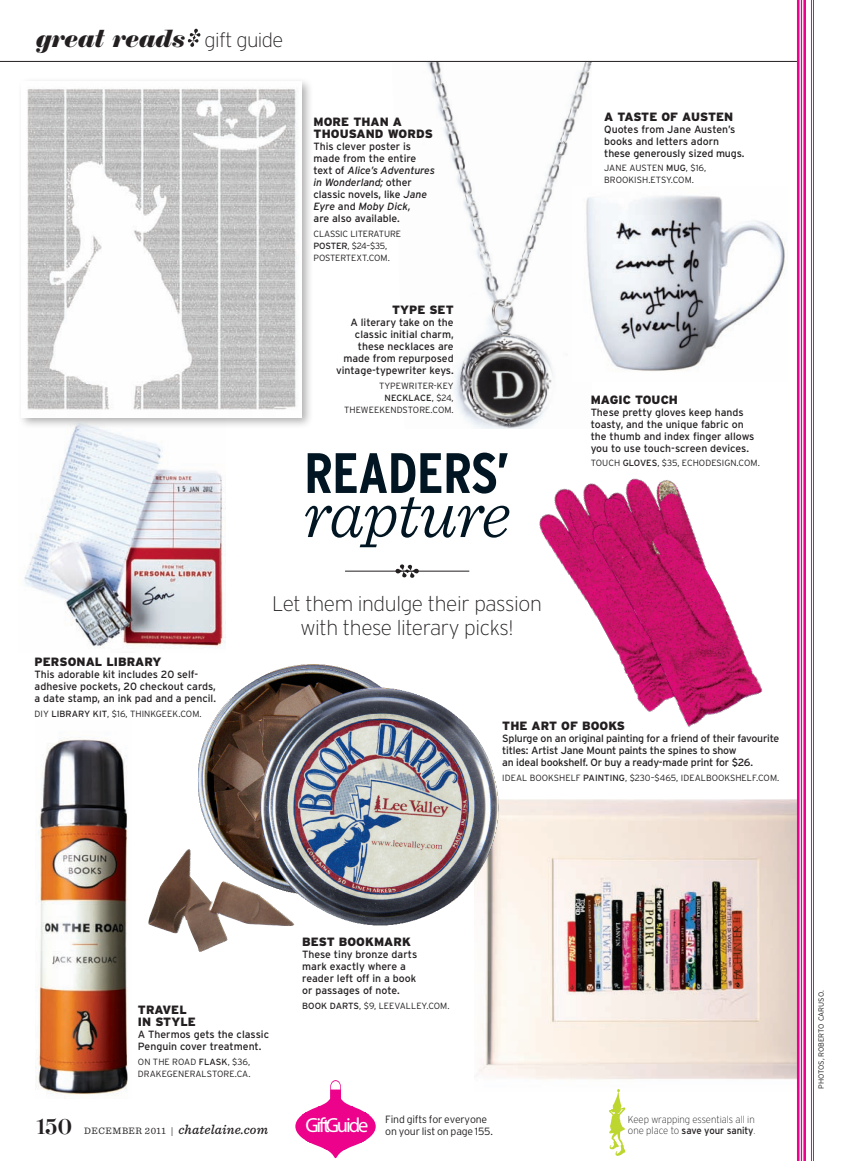
<style>
.page{position:relative;width:851px;height:1161px;background:#fff}
.page>*{position:absolute;margin:0;border:0;box-sizing:border-box;transform-origin:0 0}
.t1{font:italic 300 69.45px "Sentinel";letter-spacing:-.02em;color:#011622}
.t2{font:700 condensed 56.85px "Interstate";letter-spacing:-.015em;color:#011622}
.t3{font:600 27px "Belucian";color:#231f20}
.t4{font:italic 24.3px "Normande BT";letter-spacing:-.02em;color:#231f20}
.t5{font:200 21px/24px "Interstate";letter-spacing:-.02em;color:#231f20;text-align:center}
.t6{font:italic 500 13.5px "Sentinel";letter-spacing:.01em;color:#231f20}
.t7{font:900 12px/12px "Interstate";letter-spacing:.005em;color:#231f20}
.t8{font:10.5px/12px "Interstate";letter-spacing:-.005em;color:#231f20}
.t9{font:300 10.5px/12px "Interstate";letter-spacing:-.02em;color:#231f20}
.t10{font:200 10.2px/11.2px "Interstate";letter-spacing:-.005em;color:#231f20;scale:.95 1}
.t11{font:9.75px "Sentinel";color:#231f20}
.t12{font:300 9px "Interstate";letter-spacing:.005em;color:#231f20}
.t13{font:9px "Interstate";color:#231f20}
.t14{font:300 7.5px "Interstate";color:#231f20}
.s1{font-family:"Interstate";font-weight:200;font-style:normal;font-size:20.25px}
.s2{font-style:italic}
.s3{font-weight:300}
.s4{font-weight:400}
.s5{font-weight:400;font-style:normal;font-size:9.75px}
</style>
<div class="page">
<img style="left:426px;top:62px;width:165px;height:367px">
<img style="left:479px;top:800px;width:317px;height:280px">
<img style="left:198px;top:664px;width:315px;height:353px">
<svg style="left:220px;top:887px;width:153px;height:130px"></svg>
<img style="left:539px;top:489px;width:25px;height:79px">
<img style="left:564px;top:464px;width:199px;height:264px">
<img style="left:35px;top:738px;width:93px;height:358px">
<img style="left:24px;top:429px;width:201px;height:220px">
<img style="left:572px;top:187px;width:213px;height:194px">
<div style="left:17px;top:77px;width:296px;height:352px;background:#231f20;opacity:.35"></div>
<img style="left:22px;top:82px;width:279px;height:335px">
<img style="left:148px;top:848px;width:149px;height:104px">
<hr style="left:345px;top:571px;width:124px;height:1px;background:#231f20">
<svg style="left:395px;top:564px;width:24px;height:14px"></svg>
<svg style="left:188px;top:29px;width:12px;height:18px"></svg>
<hr style="left:0;top:61px;width:796px;height:1px;background:#231f20">
<hr style="left:803px;top:0;width:3px;height:1161px;background:#ed028c">
<hr style="left:800px;top:0;width:2px;height:1161px;background:#ed028c">
<hr style="left:796px;top:0;width:3px;height:1161px;background:#ed028c">
<hr style="left:813px;top:0;width:1px;height:1161px;background:#ed028c">
<hr style="left:811px;top:0;width:1px;height:1161px;background:#ed028c">
<svg style="left:295px;top:1080px;width:81px;height:79px"></svg>
<svg style="left:609px;top:1089px;width:16px;height:67px"></svg>
<h3 class="t4" style="left:36px;top:23px;width:249px">great reads <span class="s1">gift guide</span></h3>
<p class="t7" style="left:313px;top:116px;width:20px">MORE</p>
<p class="t7" style="left:353px;top:116px;width:10px">THAN</p>
<p class="t7" style="left:393px;top:116px;width:10px">A</p>
<p class="t7" style="left:313px;top:128px;width:10px">THO</p>
<p class="t7" style="left:339px;top:128px;width:19px">USAN</p>
<p class="t7" style="left:375px;top:128px;width:58px">D WOR DS</p>
<p class="t8" style="left:313px;top:141px;width:123px">This clever poster is made from the entire text of <span class="s2">Alice’s Adventures in Wonderland;</span> other classic novels, like <span class="s2">Jane<br>Eyre</span> and <span class="s2">Moby Dick,<br></span>are also available.</p>
<p class="t12" style="left:313px;top:229px;width:17px">CLASSIC</p>
<p class="t12" style="left:350px;top:229px;width:6px">LITERATURE</p>
<p class="t13" style="left:313px;top:241px;width:3px">poster</p>
<p class="t12" style="left:347px;top:241px;width:41px">, $24–$35,</p>
<p class="t12" style="left:313px;top:253px;width:14px">POSTERTE</p>
<p class="t12" style="left:356px;top:253px;width:35px">XT.COM.</p>
<p class="t7" style="left:392px;top:304px;width:47px">TYPE SET</p>
<p class="t8" style="left:336px;top:317px;width:119px;text-align:right">A literary take on the classic initial charm, these necklaces are made from repurposed vintage-typewriter keys.</p>
<p class="t12" style="left:379px;top:381px;width:7px">TYPEWRITER</p>
<p class="t12" style="left:434px;top:381px;width:15px">-KEY</p>
<p class="t13" style="left:384px;top:393px;width:14px">necklace</p>
<p class="t12" style="left:431px;top:393px;width:24px">, $24,</p>
<p class="t12" style="left:344px;top:405px;width:19px">THEWEE</p>
<p class="t12" style="left:379px;top:405px;width:76px">KENDSTORE.COM.</p>
<h2 class="t2" style="left:304px;top:441px;width:208px">READERS’</h2>
<h1 class="t1" style="left:303px;top:462px;width:209px">rapture</h1>
<p class="t7" style="left:35px;top:656px;width:10px">PERSONAL</p>
<p class="t7" style="left:106px;top:656px;width:30px">LIBRAR</p>
<p class="t7" style="left:152px;top:656px;width:10px">Y</p>
<p class="t8" style="left:35px;top:669px;width:183px">This adorable kit includes 20 self&shy;adhesive pockets, 20 checkout cards, a date stamp, an ink pad and a pencil.</p>
<p class="t13" style="left:35px;top:709px;width:38px"><span class="s3">DIY</span> Li brar</p>
<p class="t12" style="left:84px;top:709px;width:79px"><span class="s4">y Kit</span>, $16, THI NKGEE</p>
<p class="t12" style="left:173px;top:709px;width:31px">K.COM .</p>
<h3 class="t5" style="left:272px;top:591px;width:271px">Let them indulge their passion with these literary picks!</h3>
<p class="t7" style="left:604px;top:110px;width:22px">A TASTE</p>
<p class="t7" style="left:661px;top:110px;width:48px">OF AUSTEN</p>
<p class="t8" style="left:604px;top:123px;width:142px">Quotes from Jane Austen’s books and letters adorn these generously sized mugs.</p>
<p class="t12" style="left:604px;top:163px;width:35px">JANE AUSTE</p>
<p class="t12" style="left:657px;top:163px;width:50px">N <span class="s4">m ug</span>, $16,</p>
<p class="t12" style="left:604px;top:175px;width:53px">BROOKISH.ETSY</p>
<p class="t12" style="left:670px;top:175px;width:25px">.COM.</p>
<p class="t7" style="left:590px;top:393px;width:19px">MAGIC</p>
<p class="t7" style="left:635px;top:393px;width:35px">TOUCH</p>
<p class="t8" style="left:590px;top:406px;width:165px">These pretty gloves keep hands toasty, and the unique fabric on the thumb and index finger allows you to use touch-screen devices.</p>
<p class="t12" style="left:590px;top:458px;width:39px">TOUCH <span class="s4">glo</span></p>
<p class="t12" style="left:640px;top:458px;width:72px"><span class="s4">ves</span>, $35, ECHODESIG</p>
<p class="t12" style="left:730px;top:458px;width:31px">N.COM.</p>
<p class="t7" style="left:502px;top:720px;width:10px">THE</p>
<p class="t7" style="left:531px;top:720px;width:10px">ART</p>
<p class="t7" style="left:561px;top:720px;width:37px">OF BOOKS</p>
<p class="t8" style="left:502px;top:732px;width:278px">Splurge on an original painting for a friend of their favourite titles: Artist Jane Mount paints the spines to show<br>an ideal bookshelf. Or buy a ready-made print for $26.</p>
<p class="t12" style="left:502px;top:772px;width:9px">IDEA</p>
<p class="t12" style="left:522px;top:772px;width:165px">L BOOKSHELF <span class="s4">pai nti ng</span>, $230–$465, IDEA</p>
<p class="t12" style="left:700px;top:772px;width:80px">LBOOKSHELF.COM.</p>
<p class="t7" style="left:138px;top:1004px;width:51px;text-indent:24px">VEL<br>IN STYLE</p>
<p class="t8" style="left:138px;top:1028px;width:133px">A Thermos gets the classic<br>Penguin cover treatment.</p>
<p class="t12" style="left:138px;top:1057px;width:73px">ON THE ROAD <span class="s4">flask</span></p>
<p class="t12" style="left:228px;top:1057px;width:24px">, $36,</p>
<p class="t12" style="left:138px;top:1069px;width:5px">DRA</p>
<p class="t12" style="left:156px;top:1069px;width:12px">KEGE</p>
<p class="t12" style="left:178px;top:1069px;width:13px">NERA</p>
<p class="t12" style="left:201px;top:1069px;width:50px">LSTORE.CA .</p>
<p class="t7" style="left:138px;top:1004px;width:10px">TRA</p>
<p class="t7" style="left:302px;top:936px;width:18px">BEST</p>
<p class="t7" style="left:339px;top:936px;width:19px">BOOK</p>
<p class="t7" style="left:374px;top:936px;width:20px">MARK</p>
<p class="t8" style="left:302px;top:949px;width:116px">These tiny bronze darts mark exactly where a reader left off in a book or passages of note.</p>
<p class="t13" style="left:302px;top:1001px;width:7px">Book</p>
<p class="t13" style="left:330px;top:1001px;width:10px">Darts</p>
<p class="t12" style="left:359px;top:1001px;width:92px">, $9, LEEVALLEY.COM .</p>
<p class="t14" style="left:817px;top:1089px;width:100px;rotate:-90deg">PHOTOS, ROBERTO CARUSO.</p>
<p class="t9" style="left:305px;top:1113px;width:189px;text-indent:80px">FIND GIFTS FOR EVERYONE<br><sup>Gift</sup> <sup>Guide</sup> ON YOUR LIST ON PAGE 155.</p>
<h3 class="t3" style="left:36px;top:1109px;width:38px">150</h3>
<p class="t11" style="left:84px;top:1124px;width:30px">DECEMBE</p>
<p class="t6" style="left:135px;top:1120px;width:134px"><span class="s5">R 2011 |</span> chatelaine.com</p>
<p class="t10" style="left:628px;top:1114px;width:136px">Keep wrapping essentials all in one place to <span class="s4">save your sanity</span>.</p>
</div>
